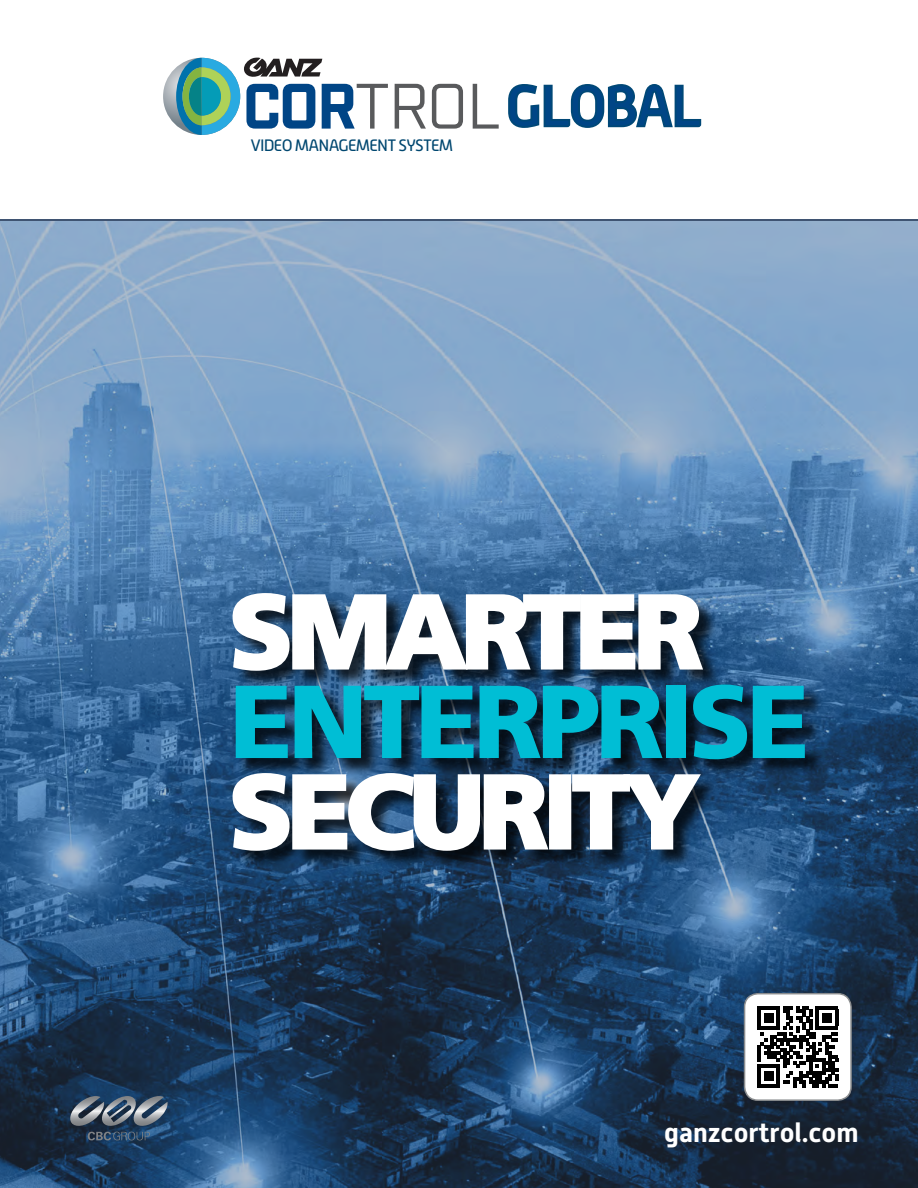
<style>
.page{position:relative;width:918px;height:1188px;background:#fff}
.page>*{position:absolute;margin:0;border:0;box-sizing:border-box;transform-origin:0 0}
.t1{font:900 103.5px "Frutiger";letter-spacing:-.05em;color:#fff}
.t2{font:900 103.5px "Frutiger";letter-spacing:-.05em;color:#00bed5}
.t3{font:55.5px "Alwyn New";letter-spacing:-.02em;color:#004586}
.t4{font:700 27px "Alwyn New";color:#fff}
.t5{font:16.5px "Alwyn New";letter-spacing:-.05em;color:#004770}
</style>
<div class="page">
<img style="left:0;top:221px;width:918px;height:967px">
<svg style="left:745px;top:994px;width:106px;height:106px"></svg>
<hr style="left:816px;top:1007px;width:22px;height:3px;background:#000">
<div style="left:744px;top:993px;width:108px;height:108px;border:2px solid #8a8c8e;border-radius:14px"></div>
<svg style="left:68px;top:1096px;width:100px;height:44px;background:#4e6075"></svg>
<div style="left:235px;top:595px;width:589px;height:275px;background:#000;opacity:.75"></div>
<svg style="left:231px;top:592px;width:474px;height:80px"></svg>
<svg style="left:231px;top:772px;width:320px;height:80px"></svg>
<div style="left:549px;top:774px;width:22px;height:76px;border:3px solid #fff"></div>
<svg style="left:571px;top:773px;width:132px;height:78px;background:#374c63"></svg>
<svg style="left:163px;top:58px;width:77px;height:77px"></svg>
<svg style="left:176px;top:58px;width:212px;height:77px"></svg>
<svg style="left:395px;top:84px;width:31px;height:45px"></svg>
<svg style="left:432px;top:84px;width:31px;height:45px"></svg>
<svg style="left:473px;top:84px;width:26px;height:45px"></svg>
<svg style="left:508px;top:84px;width:194px;height:44px"></svg>
<p class="t5" style="left:251px;top:136px;width:204px">VIDEO MANAGEMENT SYSTEM</p>
<p class="t3" style="left:507px;top:75px;width:197px">GLOBAL</p>
<p class="t1" style="left:230px;top:569px;width:475px">SMARTER</p>
<p class="t2" style="left:230px;top:659px;width:582px">ENTERPRISE</p>
<p class="t1" style="left:230px;top:749px;width:471px">SECURITY</p>
<p class="t4" style="left:664px;top:1117px;width:196px">ganzcortrol.com</p>
</div>
